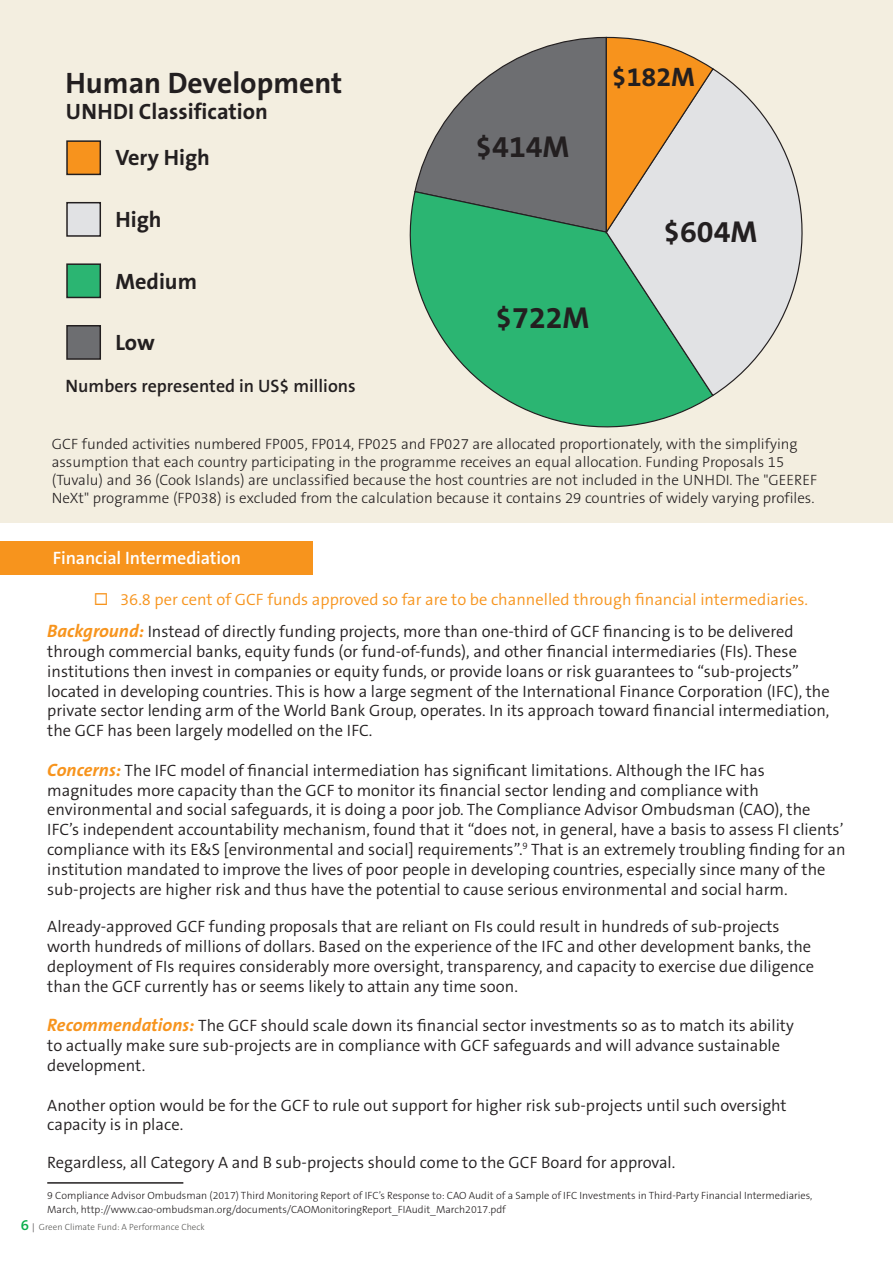
<style>
.page{position:relative;width:893px;height:1263px;background:#fff}
.page>*{position:absolute;margin:0;border:0;box-sizing:border-box;transform-origin:0 0}
.t1{font:700 30.45px "The Sans B7";color:#231f20}
.t2{font:700 29.7px "The Sans B7";color:#231f20}
.t3{font:700 26.85px "The Sans B7";color:#231f20}
.t4{font:700 22.35px/46.2px "The Sans B7";color:#231f20;text-align:center}
.t5{font:600 18px "The Sans B6";color:#231f20}
.t6{font:600 18px "The Sans B6";letter-spacing:-.01em;color:#fff}
.t7{font:300 16.5px/19.8px "The Sans B4";color:#231f20}
.t8{font:300 16.5px/32.1px "The Sans B4";color:#f7941d}
.t9{font:300 15px/18px "The Sans B3";color:#231f20}
.t10{font:300 10.5px/13.5px "The Sans B3";color:#231f20}
.t11{font:300 9px "The Sans B3";color:#585855}
.s1{font-family:"The Sans B7";font-weight:700;font-style:italic;font-size:18px}
.s2{color:#231f20}
.s3{font-family:"The Sans B7";font-weight:700;font-style:italic;font-size:18px;color:#f7941d}
.s4{font-family:"The Sans B6";font-weight:600;font-size:15px;color:#0cae4c}
</style>
<div class="page">
<div style="left:0;top:0;width:893px;height:522px;background:#f3eee0"></div>
<svg style="left:409px;top:194px;width:303px;height:233px"></svg>
<svg style="left:605px;top:69px;width:198px;height:328px"></svg>
<svg style="left:414px;top:36px;width:300px;height:198px;background:#a49c82"></svg>
<div style="left:67px;top:141px;width:33px;height:33px;background:#f7931d"></div>
<div style="left:66px;top:140px;width:35px;height:35px;border:1px solid #231f20"></div>
<div style="left:67px;top:203px;width:33px;height:33px;background:#e1e2e4"></div>
<div style="left:66px;top:202px;width:35px;height:35px;border:1px solid #231f20"></div>
<div style="left:67px;top:264px;width:33px;height:33px;background:#2bb572"></div>
<div style="left:66px;top:263px;width:35px;height:35px;border:1px solid #231f20"></div>
<div style="left:67px;top:326px;width:33px;height:33px;background:#6d6e71"></div>
<div style="left:66px;top:325px;width:35px;height:35px;border:1px solid #231f20"></div>
<div style="left:0;top:541px;width:313px;height:34px;background:#f7941d"></div>
<hr style="left:47px;top:1182px;width:136px;height:2px;background:#231f20">
<h2 class="t2" style="left:66px;top:70px;width:278px">Human Development</h2>
<h3 class="t4" style="left:66px;top:90px;width:204px">UNHDI Classification<br>Very High</h3>
<h3 class="t4" style="left:115px;top:198px;width:48px">High</h3>
<h3 class="t4" style="left:115px;top:259px;width:83px">Medium</h3>
<h3 class="t4" style="left:115px;top:321px;width:41px">Low</h3>
<p class="t5" style="left:66px;top:379px;width:292px">Numbers represented in US$ millions</p>
<h1 class="t1" style="left:475px;top:133px;width:96px">$414M</h1>
<h1 class="t1" style="left:495px;top:304px;width:96px">$722M</h1>
<h3 class="t3" style="left:612px;top:65px;width:85px">$182M</h3>
<h1 class="t1" style="left:663px;top:218px;width:96px">$604M</h1>
<p class="t9" style="left:52px;top:436px;width:767px">GCF funded activities numbered FP005, FP014, FP025 and FP027 are allocated proportionately, with the simplifying assumption that each country participating in the programme receives an equal allocation. Funding Proposals 15 (Tuvalu) and 36 (Cook Islands) are unclassified because the host countries are not included in the UNHDI. The "GEEREF NeXt" programme (FP038) is excluded from the calculation because it contains 29 countries of widely varying profiles.</p>
<p class="t6" style="left:53px;top:550px;width:190px">Financial Intermediation</p>
<p class="t8" style="left:47px;top:585px;width:762px;text-indent:47px">◻ 36.8 per cent of GCF funds approved so far are to be channelled through financial intermediaries.<br><span class="s1">Background:</span> <span class="s2">Instead of directly funding projects, more than one-third of GCF financing is to be delivered</span></p>
<p class="t7" style="left:47px;top:643px;width:784px">through commercial banks, equity funds (or fund-of-funds), and other financial intermediaries (FIs). These institutions then invest in companies or equity funds, or provide loans or risk guarantees to “sub-projects” located in developing countries. This is how a large segment of the International Finance Corporation (IFC), the private sector lending arm of the World Bank Group, operates. In its approach toward financial intermediation, the GCF has been largely modelled on the IFC.</p>
<p class="t7" style="left:47px;top:761px;width:800px"><span class="s3">Concerns:</span> The IFC model of financial intermediation has significant limitations. Although the IFC has magnitudes more capacity than the GCF to monitor its financial sector lending and compliance with environmental and social safeguards, it is doing a poor job. The Compliance Advisor Ombudsman (CAO), the IFC’s independent accountability mechanism, found that it “does not, in general, have a basis to assess FI clients’ compliance with its E&amp;S [environmental and social] requirements”.<sup>9</sup> That is an extremely troubling finding for an institution mandated to improve the lives of poor people in developing countries, especially since many of the sub-projects are higher risk and thus have the potential to cause serious environmental and social harm.</p>
<p class="t7" style="left:47px;top:918px;width:768px">Already-approved GCF funding proposals that are reliant on FIs could result in hundreds of sub-projects worth hundreds of millions of dollars. Based on the experience of the IFC and other development banks, the deployment of FIs requires considerably more oversight, transparency, and capacity to exercise due diligence than the GCF currently has or seems likely to attain any time soon.</p>
<p class="t7" style="left:47px;top:1017px;width:748px"><span class="s3">Recommendations:</span> The GCF should scale down its financial sector investments so as to match its ability to actually make sure sub-projects are in compliance with GCF safeguards and will advance sustainable development.</p>
<p class="t7" style="left:47px;top:1096px;width:741px">Another option would be for the GCF to rule out support for higher risk sub-projects until such oversight capacity is in place.</p>
<p class="t7" style="left:47px;top:1154px;width:630px">Regardless, all Category A and B sub-projects should come to the GCF Board for approval.</p>
<p class="t10" style="left:47px;top:1190px;width:766px">9 Compliance Advisor Ombudsman (2017) Third Monitoring Report of IFC’s Response to: CAO Audit of a Sample of IFC Investments in Third-Party Financial Intermediaries,<br>March, http://www.cao-ombudsman.org/documents/CAOMonitoringReport_FIAudit_March2017.pdf</p>
<p class="t11" style="left:21px;top:1223px;width:185px"><span class="s4">6</span> <span class="s2">|</span> Green Climate Fund: A Performance Check</p>
</div>
